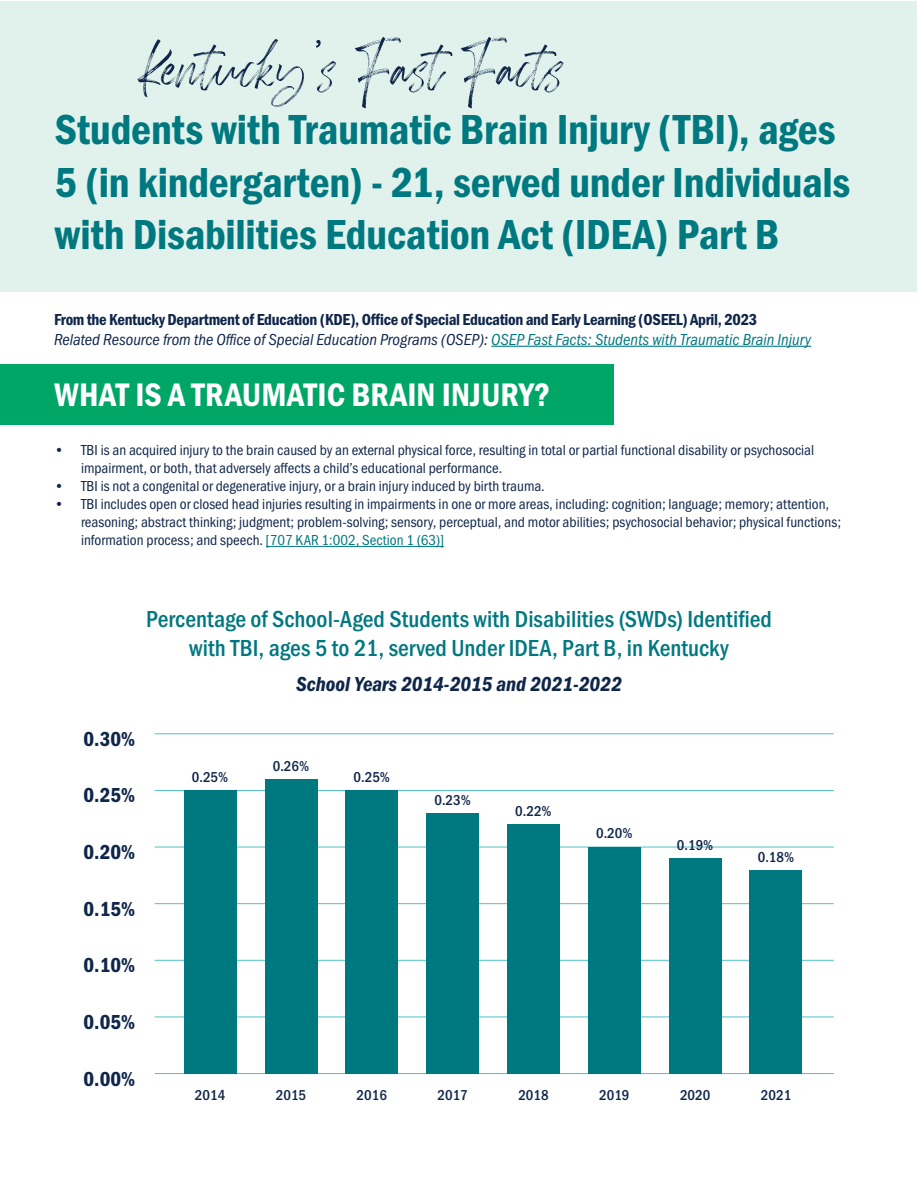
<style>
.page{position:relative;width:918px;height:1188px;background:#fff}
.page>*{position:absolute;margin:0;border:0;box-sizing:border-box;transform-origin:0 0}
.t1{font:43.5px/52.2px "Franklin Gothic URW Con Dem";letter-spacing:-.005em;color:#007880}
.t2{font:33.75px "Franklin Gothic URW Con Dem";color:#fff}
.t3{font:500 24px/28.8px "Franklin Gothic URW Cond";color:#007880;text-align:center}
.t4{font:21px "Franklin Gothic URW Con Dem";color:#0f264a}
.t5{font:21px "Franklin Gothic URW Con Dem Ita";color:#0f264a}
.t6{font:16.5px "Franklin Gothic URW Con Boo Ita";color:#0f264a}
.t7{font:16.5px "Franklin Gothic URW Con Dem";letter-spacing:-.02em;color:#0f264a}
.t8{font:15px/18px "Franklin Gothic URW Cond";color:#0f264a}
.t9{font:500 14.85px "Franklin Gothic URW Cond";color:#0f264a}
.s1{color:#007880}
</style>
<div class="page">
<div style="left:1px;top:1px;width:916px;height:290px;background:#e0f2eb"></div>
<hr style="left:491px;top:346px;width:320px;height:1px;background:#007880">
<svg style="left:137px;top:37px;width:426px;height:71px"></svg>
<div style="left:0;top:364px;width:613px;height:61px;background:#00a666"></div>
<hr style="left:266px;top:546px;width:178px;height:1px;background:#007880">
<hr style="left:155px;top:1073px;width:679px;height:1px;background:#4fc2c7">
<hr style="left:155px;top:1017px;width:679px;height:1px;background:#4fc2c7">
<hr style="left:155px;top:960px;width:679px;height:1px;background:#4fc2c7">
<hr style="left:155px;top:903px;width:679px;height:1px;background:#4fc2c7">
<hr style="left:155px;top:847px;width:679px;height:1px;background:#4fc2c7">
<hr style="left:155px;top:790px;width:679px;height:1px;background:#4fc2c7">
<hr style="left:155px;top:734px;width:679px;height:1px;background:#4fc2c7">
<div style="left:750px;top:870px;width:52px;height:204px;background:#007880"></div>
<div style="left:669px;top:858px;width:52px;height:216px;background:#007880"></div>
<div style="left:588px;top:847px;width:52px;height:227px;background:#007880"></div>
<div style="left:507px;top:824px;width:53px;height:250px;background:#007880"></div>
<div style="left:427px;top:813px;width:52px;height:261px;background:#007880"></div>
<div style="left:346px;top:790px;width:52px;height:284px;background:#007880"></div>
<div style="left:265px;top:779px;width:52px;height:295px;background:#007880"></div>
<div style="left:184px;top:790px;width:52px;height:284px;background:#007880"></div>
<h1 class="t1" style="left:55px;top:102px;width:797px">Students with Traumatic Brain Injury (TBI), ages<br>5 (in kindergarten) - 21, served under Individuals with Disabilities Education Act (IDEA) Part B</h1>
<p class="t7" style="left:54px;top:308px;width:705px">From the Kentucky Department of Education (KDE), Office of Special Education and Early Learning (OSEEL) April, 2023</p>
<p class="t6" style="left:54px;top:330px;width:759px">Related Resource from the Office of Special Education Programs (OSEP): <span class="s1">OSEP Fast Facts: Students with Traumatic Brain Injury</span></p>
<h2 class="t2" style="left:55px;top:372px;width:497px">WHAT IS A TRAUMATIC BRAIN INJURY?</h2>
<p class="t8" style="left:81px;top:440px;width:735px;text-indent:-27px">• TBI is an acquired injury to the brain caused by an external physical force, resulting in total or partial functional disability or psychosocial impairment, or both, that adversely affects a child’s educational performance.</p>
<p class="t8" style="left:54px;top:476px;width:492px">• TBI is not a congenital or degenerative injury, or a brain injury induced by birth trauma.</p>
<p class="t8" style="left:81px;top:494px;width:762px;text-indent:-27px">• TBI includes open or closed head injuries resulting in impairments in one or more areas, including: cognition; language; memory; attention, reasoning; abstract thinking; judgment; problem-solving; sensory, perceptual, and motor abilities; psychosocial behavior; physical functions; information process; and speech. <span class="s1">[707 KAR 1:002, Section 1 (63)]</span></p>
<h3 class="t3" style="left:146px;top:603px;width:627px">Percentage of School-Aged Students with Disabilities (SWDs) Identified with TBI, ages 5 to 21, served Under IDEA, Part B, in Kentucky</h3>
<h3 class="t5" style="left:296px;top:672px;width:327px">School Years 2014-2015 and 2021-2022</h3>
<h3 class="t4" style="left:84px;top:725px;width:53px">0.30%</h3>
<h3 class="t4" style="left:84px;top:781px;width:53px">0.25%</h3>
<h3 class="t4" style="left:84px;top:838px;width:53px">0.20%</h3>
<h3 class="t4" style="left:84px;top:895px;width:53px">0.15%</h3>
<p class="t9" style="left:192px;top:766px;width:38px">0.25%</p>
<p class="t9" style="left:273px;top:755px;width:38px">0.26%</p>
<p class="t9" style="left:354px;top:766px;width:38px">0.25%</p>
<p class="t9" style="left:434px;top:789px;width:38px">0.23%</p>
<p class="t9" style="left:515px;top:801px;width:38px">0.22%</p>
<p class="t9" style="left:596px;top:823px;width:38px">0.20%</p>
<p class="t9" style="left:677px;top:834px;width:38px">0.19%</p>
<p class="t9" style="left:758px;top:846px;width:38px">0.18%</p>
<h3 class="t4" style="left:84px;top:951px;width:53px">0.10%</h3>
<h3 class="t4" style="left:84px;top:1008px;width:53px">0.05%</h3>
<h3 class="t4" style="left:84px;top:1064px;width:53px">0.00%</h3>
<p class="t9" style="left:195px;top:1084px;width:32px">2014</p>
<p class="t9" style="left:276px;top:1084px;width:32px">2015</p>
<p class="t9" style="left:357px;top:1084px;width:32px">2016</p>
<p class="t9" style="left:438px;top:1084px;width:32px">2017</p>
<p class="t9" style="left:518px;top:1084px;width:32px">2018</p>
<p class="t9" style="left:599px;top:1084px;width:32px">2019</p>
<p class="t9" style="left:680px;top:1084px;width:32px">2020</p>
<p class="t9" style="left:761px;top:1084px;width:32px">2021</p>
</div>
